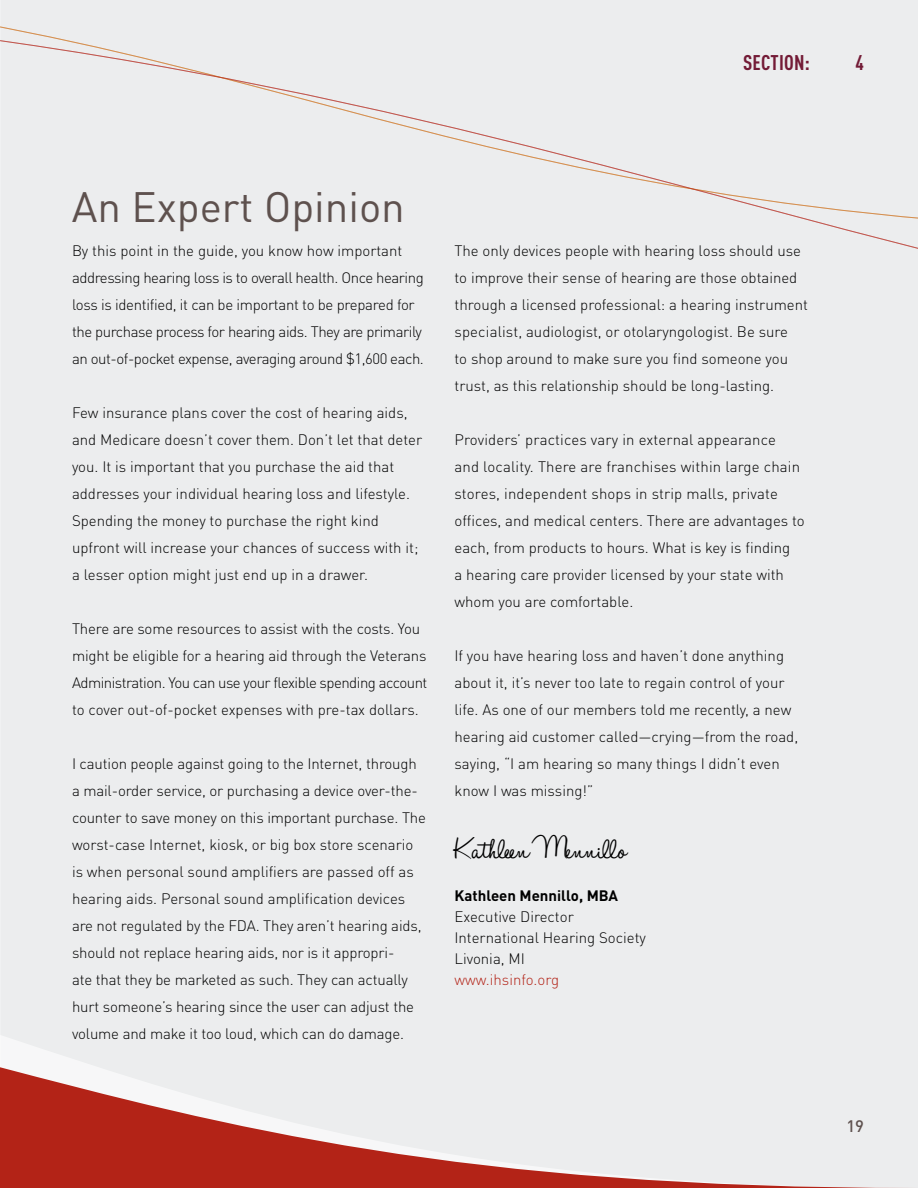
<style>
.page{position:relative;width:918px;height:1188px;background:#ecedee}
.page>*{position:absolute;margin:0;border:0;box-sizing:border-box;transform-origin:0 0}
.t1{font:42px "DINOT";color:#5e514e}
.t2{font:36px "Halo Handletter";color:#000}
.t3{font:700 condensed 21px "DINOT";letter-spacing:.01em;color:#731b36}
.t4{font:500 16.5px "DINOT";color:#5e514e}
.t5{font:300 15px/27px "DINOT";color:#000}
.t6{font:300 15px/27px "DINOT";letter-spacing:-.03em;color:#000}
.t7{font:700 15px "DINOT";color:#000}
.t8{font:300 15px "DINOT";color:#b32317}
</style>
<div class="page">
<svg style="left:0;top:26px;width:918px;height:223px"></svg>
<svg style="left:0;top:1035px;width:903px;height:153px"></svg>
<h3 class="t3" style="left:743px;top:50px;width:68px">SECTION:</h3>
<h3 class="t3" style="left:856px;top:50px;width:10px">4</h3>
<h1 class="t1" style="left:72px;top:181px;width:335px">An Expert Opinion</h1>
<p class="t6" style="left:72px;top:237px;width:353px">By this point in the guide, you know how important addressing hearing loss is to overall health. Once hearing loss is identified, it can be important to be prepared for the purchase process for hearing aids. They are primarily an out-of-pocket expense, averaging around $1,600 each.</p>
<p class="t5" style="left:72px;top:399px;width:352px">Few insurance plans cover the cost of hearing aids, and Medicare doesn’t cover them. Don’t let that deter you. It is important that you purchase the aid that addresses your individual hearing loss and lifestyle.<br>Spending the money to purchase the right kind upfront will increase your chances of success with it; a lesser option might just end up in a drawer.</p>
<p class="t5" style="left:72px;top:615px;width:357px">There are some resources to assist with the costs. You might be eligible for a hearing aid through the Veterans Administration. You can use your flexible spending account to cover out-of-pocket expenses with pre-tax dollars.</p>
<p class="t5" style="left:72px;top:750px;width:356px">I caution people against going to the Internet, through a mail-order service, or purchasing a device over-the&shy;counter to save money on this important purchase. The worst-case Internet, kiosk, or big box store scenario is when personal sound amplifiers are passed off as hearing aids. Personal sound amplification devices are not regulated by the FDA. They aren’t hearing aids, should not replace hearing aids, nor is it appropri-<br>ate that they be marketed as such. They can actually hurt someone’s hearing since the user can adjust the volume and make it too loud, which can do damage.</p>
<p class="t5" style="left:454px;top:237px;width:355px">The only devices people with hearing loss should use to improve their sense of hearing are those obtained through a licensed professional: a hearing instrument specialist, audiologist, or otolaryngologist. Be sure<br>to shop around to make sure you find someone you trust, as this relationship should be long-lasting.</p>
<p class="t5" style="left:454px;top:426px;width:352px">Providers’ practices vary in external appearance<br>and locality. There are franchises within large chain stores, independent shops in strip malls, private offices, and medical centers. There are advantages to each, from products to hours. What is key is finding<br>a hearing care provider licensed by your state with whom you are comfortable.</p>
<p class="t5" style="left:454px;top:642px;width:345px">If you have hearing loss and haven’t done anything about it, it’s never too late to regain control of your life. As one of our members told me recently, a new hearing aid customer called—crying—from the road, saying, “I am hearing so many things I didn’t even know I was missing!”</p>
<h2 class="t2" style="left:454px;top:830px;width:174px">Kathleen Mennillo</h2>
<p class="t7" style="left:454px;top:886px;width:165px">Kathleen Mennillo, MBA</p>
<p class="t5" style="left:454px;top:906px;width:193px;line-height:21px">Executive Director<br>International Hearing Society<br>Livonia, MI</p>
<p class="t8" style="left:454px;top:970px;width:106px">www.ihsinfo.org</p>
<p class="t4" style="left:846px;top:1116px;width:19px">19</p>
</div>
